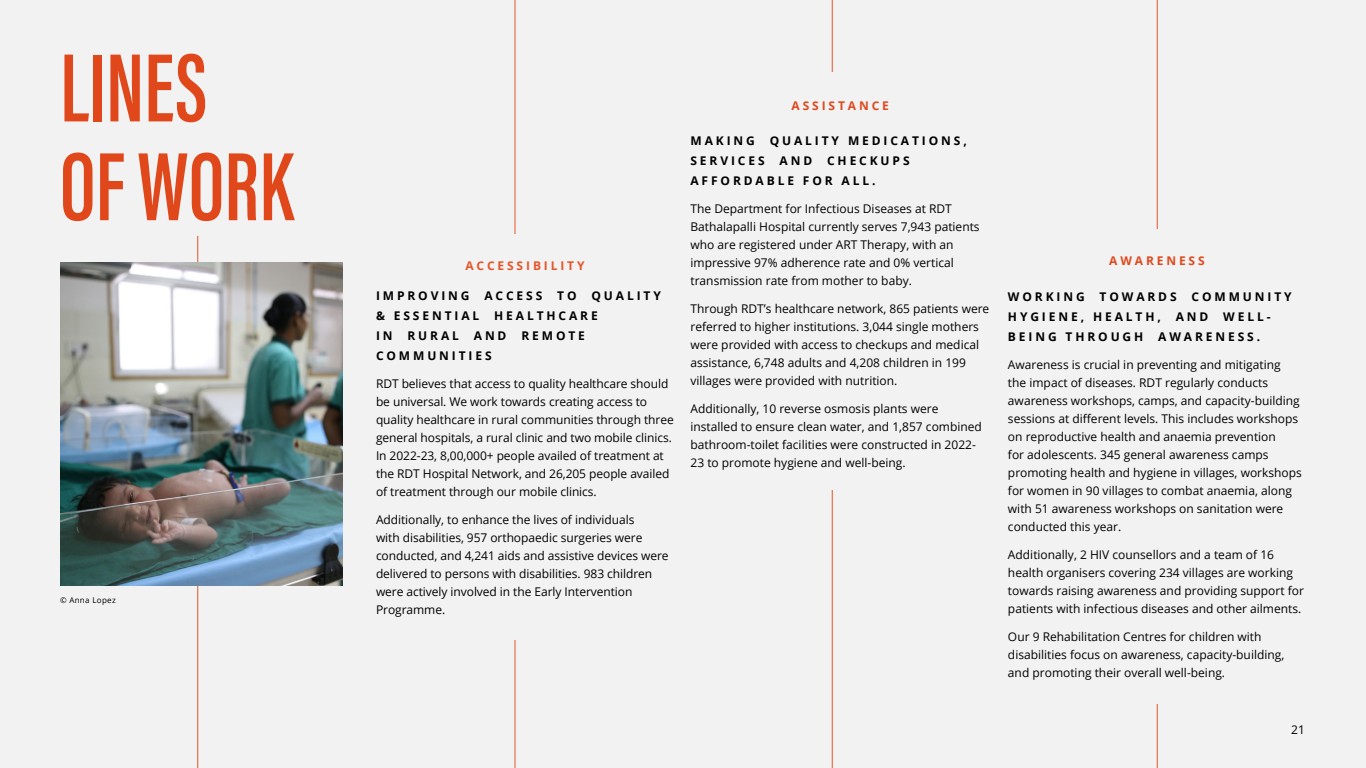
<style>
.page{position:relative;width:1366px;height:768px;background:#f2f2f2}
.page>*{position:absolute;margin:0;border:0;box-sizing:border-box;transform-origin:0 0}
.t1{font:600 100px/98.8px "Acumin Pro Extra Cond";color:#e0481c;scale:.95 1}
.t2{font:12px/18px "Open Sans";color:#000}
.t3{font:700 12px/20px "Open Sans";letter-spacing:.24em;color:#000}
.t4{font:700 12px "Open Sans";letter-spacing:.24em;color:#e0481c}
.t5{font:700 12px "Open Sans";letter-spacing:.24em;color:#e55527}
.t6{font:8px "Open Sans";letter-spacing:.04em;color:#000}
</style>
<div class="page">
<hr style="left:1157px;top:0;width:1px;height:768px;background:#e55527">
<div style="left:998px;top:230px;width:300px;height:474px;background:#f2f2f2"></div>
<hr style="left:832px;top:0;width:1px;height:768px;background:#e55527">
<div style="left:674px;top:73px;width:233px;height:417px;background:#f2f2f2"></div>
<hr style="left:515px;top:0;width:1px;height:768px;background:#e55527">
<div style="left:368px;top:234px;width:299px;height:406px;background:#f2f2f2"></div>
<hr style="left:198px;top:236px;width:1px;height:532px;background:#e55527">
<img style="left:60px;top:262px;width:283px;height:324px">
<h1 class="t1" style="left:60px;top:38px;width:247px">LINES<br>OF WORK</h1>
<p class="t6" style="left:60px;top:595px;width:57px">© Anna Lopez</p>
<p class="t5" style="left:465px;top:257px;width:121px">ACCESSIBILITY</p>
<p class="t3" style="left:376px;top:285px;width:286px">IMPROVING ACCESS TO QUALITY &amp; ESSENTIAL HEALTHCARE<br>IN RURAL AND REMOTE<br>COMMUNITIES</p>
<p class="t2" style="left:376px;top:374px;width:299px">RDT believes that access to quality healthcare should be universal. We work towards creating access to quality healthcare in rural communities through three general hospitals, a rural clinic and two mobile clinics.<br>In 2022-23, 8,00,000+ people availed of treatment at the RDT Hospital Network, and 26,205 people availed of treatment through our mobile clinics.</p>
<p class="t2" style="left:376px;top:510px;width:294px">Additionally, to enhance the lives of individuals<br>with disabilities, 957 orthopaedic surgeries were conducted, and 4,241 aids and assistive devices were delivered to persons with disabilities. 983 children were actively involved in the Early Intervention Programme.</p>
<p class="t4" style="left:792px;top:97px;width:99px">ASSISTANCE</p>
<p class="t3" style="left:690px;top:131px;width:278px">MAKING QUALITY MEDICATIONS,<br>SERVICES AND CHECKUPS<br>AFFORDABLE FOR ALL.</p>
<p class="t2" style="left:690px;top:200px;width:291px">The Department for Infectious Diseases at RDT Bathalapalli Hospital currently serves 7,943 patients who are registered under ART Therapy, with an impressive 97% adherence rate and 0% vertical transmission rate from mother to baby.</p>
<p class="t2" style="left:690px;top:300px;width:300px">Through RDT’s healthcare network, 865 patients were referred to higher institutions. 3,044 single mothers were provided with access to checkups and medical assistance, 6,748 adults and 4,208 children in 199 villages were provided with nutrition.</p>
<p class="t2" style="left:690px;top:400px;width:293px">Additionally, 10 reverse osmosis plants were installed to ensure clean water, and 1,857 combined bathroom-toilet facilities were constructed in 2022- 23 to promote hygiene and well-being.</p>
<p class="t4" style="left:1109px;top:252px;width:97px">AWARENESS</p>
<p class="t3" style="left:1008px;top:286px;width:285px">WORKING TOWARDS COMMUNITY<br>HYGIENE, HEALTH, AND WELL-<br>BEING THROUGH AWARENESS.</p>
<p class="t2" style="left:1008px;top:355px;width:295px">Awareness is crucial in preventing and mitigating the impact of diseases. RDT regularly conducts awareness workshops, camps, and capacity-building sessions at different levels. This includes workshops on reproductive health and anaemia prevention<br>for adolescents. 345 general awareness camps promoting health and hygiene in villages, workshops for women in 90 villages to combat anaemia, along with 51 awareness workshops on sanitation were conducted this year.</p>
<p class="t2" style="left:1008px;top:545px;width:298px">Additionally, 2 HIV counsellors and a team of 16 health organisers covering 234 villages are working towards raising awareness and providing support for patients with infectious diseases and other ailments.</p>
<p class="t2" style="left:1008px;top:627px;width:278px">Our 9 Rehabilitation Centres for children with disabilities focus on awareness, capacity-building, and promoting their overall well-being.</p>
<p class="t2" style="left:1291px;top:720px;width:15px">21</p>
</div>
